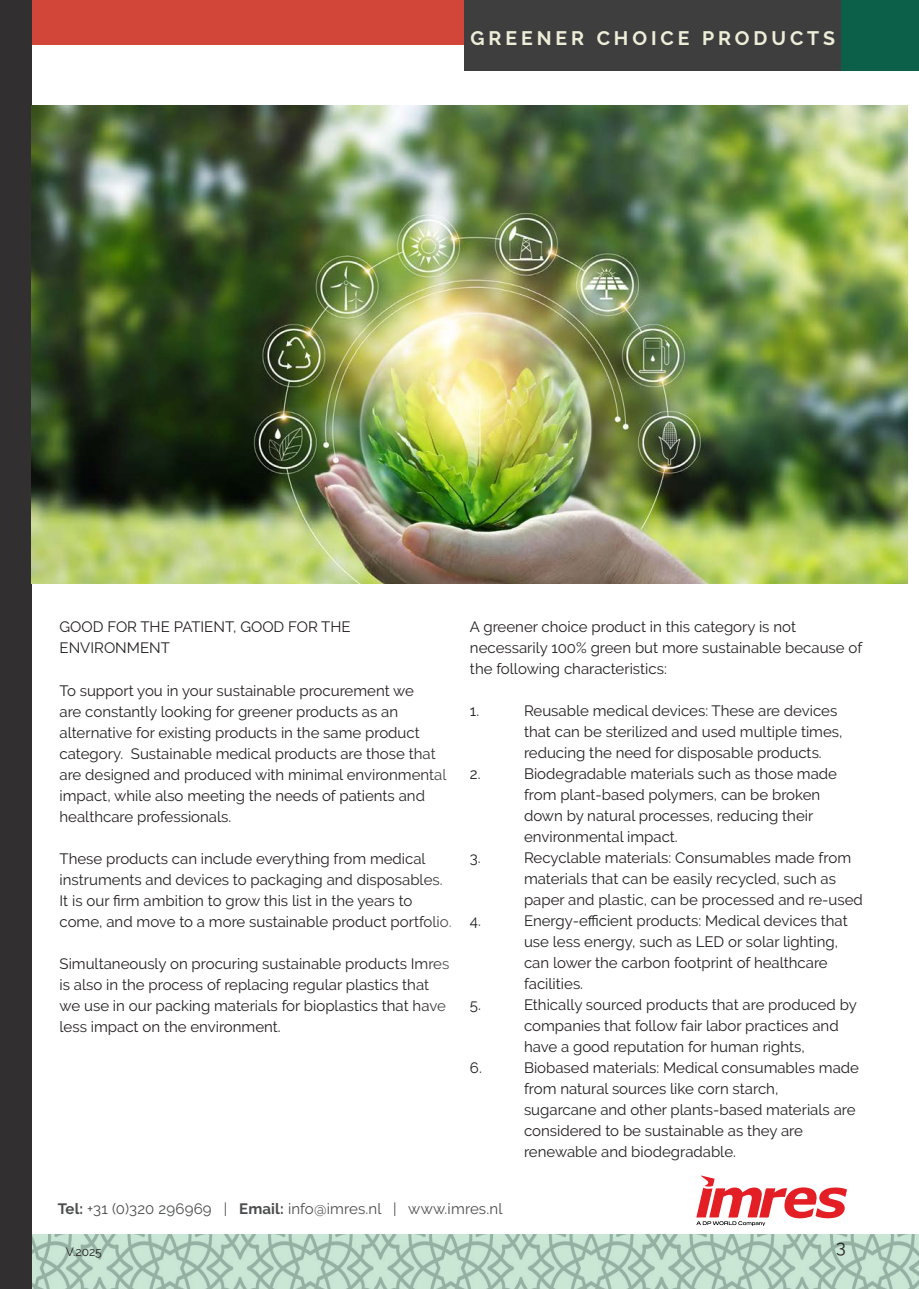
<style>
.page{position:relative;width:919px;height:1289px;background:#fff}
.page>*{position:absolute;margin:0;border:0;box-sizing:border-box;transform-origin:0 0}
.t1{font:700 19.5px "Raleway";letter-spacing:.2em;color:#ededd8}
.t2{font:18px "Raleway";color:#231f20}
.t3{font:15px/21px "Raleway";color:#231f20}
.t4{font:15px "Raleway";letter-spacing:.01em;color:#4b4c4d}
.t5{font:12px "Raleway";color:#231f20}
.s1{font-weight:700}
</style>
<div class="page">
<div style="left:0;top:0;width:918px;height:45px;background:#d2463a"></div>
<img style="left:32px;top:1234px;width:886px;height:54px">
<div style="left:464px;top:0;width:401px;height:70px;background:#3e3e3f"></div>
<div style="left:841px;top:0;width:77px;height:70px;background:#0c5f48"></div>
<div style="left:0;top:0;width:32px;height:1288px;background:#312f30"></div>
<svg style="left:696px;top:1175px;width:151px;height:50px"></svg>
<img style="left:32px;top:105px;width:875px;height:478px">
<p class="t1" style="left:470px;top:27px;width:366px">GREENER CHOICE PRODUCTS</p>
<p class="t3" style="left:60px;top:616px;width:292px">GOOD FOR THE PATIENT, GOOD FOR THE<br>ENVIRONMENT</p>
<p class="t3" style="left:60px;top:679px;width:388px">To support you in your sustainable procurement we<br>are constantly looking for greener products as an alternative for existing products in the same product category. Sustainable medical products are those that are designed and produced with minimal environmental impact, while also meeting the needs of patients and healthcare professionals.</p>
<p class="t3" style="left:60px;top:847px;width:393px">These products can include everything from medical instruments and devices to packaging and disposables.<br>It is our firm ambition to grow this list in the years to come, and move to a more sustainable product portfolio.</p>
<p class="t3" style="left:60px;top:952px;width:391px">Simultaneously on procuring sustainable products Imres is also in the process of replacing regular plastics that we use in our packing materials for bioplastics that have less impact on the environment.</p>
<p class="t3" style="left:470px;top:616px;width:394px">A greener choice product in this category is not necessarily 100% green but more sustainable because of the following characteristics:</p>
<p class="t3" style="left:470px;top:700px;width:11px">1.</p>
<p class="t3" style="left:524px;top:700px;width:320px">Reusable medical devices: These are devices that can be sterilized and used multiple times, reducing the need for disposable products.</p>
<p class="t3" style="left:470px;top:763px;width:12px">2.</p>
<p class="t3" style="left:524px;top:763px;width:314px">Biodegradable materials such as those made from plant-based polymers, can be broken down by natural processes, reducing their environmental impact.</p>
<p class="t3" style="left:470px;top:847px;width:12px">3.</p>
<p class="t3" style="left:524px;top:847px;width:328px">Recyclable materials: Consumables made from materials that can be easily recycled, such as</p>
<p class="t3" style="left:524px;top:889px;width:340px">paper and plastic, can be processed and re-used</p>
<p class="t3" style="left:470px;top:910px;width:13px">4.</p>
<p class="t3" style="left:524px;top:910px;width:325px">Energy-efficient products: Medical devices that use less energy, such as LED or solar lighting, can lower the carbon footprint of healthcare facilities.</p>
<p class="t3" style="left:470px;top:994px;width:13px">5.</p>
<p class="t3" style="left:524px;top:994px;width:334px">Ethically sourced products that are produced by companies that follow fair labor practices and have a good reputation for human rights,</p>
<p class="t3" style="left:470px;top:1057px;width:13px">6.</p>
<p class="t3" style="left:524px;top:1057px;width:336px">Biobased materials: Medical consumables made from natural sources like corn starch,<br>sugarcane and other plants-based materials are considered to be sustainable as they are renewable and biodegradable.</p>
<p class="t4" style="left:58px;top:1199px;width:446px"><span class="s1">Tel:</span> +31 (0)320 296969 | <span class="s1">Email:</span> info@imres.nl | www.imres.nl</p>
<p class="t5" style="left:66px;top:1244px;width:37px">V.2025</p>
<p class="t2" style="left:836px;top:1236px;width:11px">3</p>
</div>
